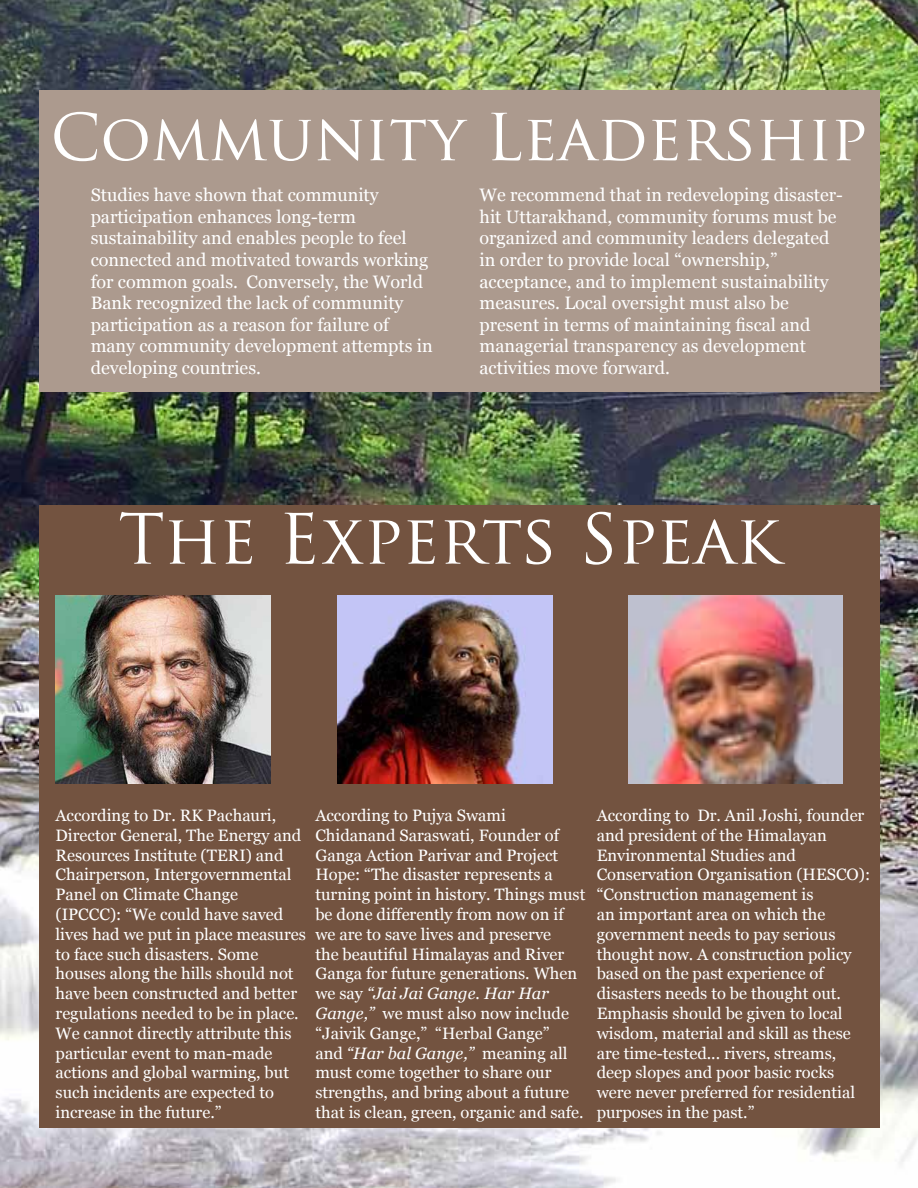
<style>
.page{position:relative;width:918px;height:1188px;background:#fff}
.page>*{position:absolute;margin:0;border:0;box-sizing:border-box;transform-origin:0 0}
.t1{font:67.5px "Trajan Pro";letter-spacing:-.005em;color:#fff}
.t2{font:63px "Trajan Pro";color:#fff}
.t3{font:18px/21.6px "Georgia";color:#fff}
.t4{font:16.5px/19.8px "Georgia";color:#fff}
.s1{font-style:italic}
</style>
<div class="page">
<img style="left:0;top:0;width:918px;height:1188px">
<div style="left:39px;top:505px;width:840px;height:623px;background:#735340"></div>
<div style="left:39px;top:90px;width:840px;height:301px;background:#ac9a8e"></div>
<img style="left:628px;top:596px;width:215px;height:187px">
<img style="left:56px;top:596px;width:214px;height:187px">
<img style="left:338px;top:596px;width:214px;height:187px">
<h2 class="t2" style="left:50px;top:97px;width:819px">Community Leadership</h2>
<p class="t3" style="left:91px;top:184px;width:344px">Studies have shown that community participation enhances long-term sustainability and enables people to feel connected and motivated towards working for common goals. Conversely, the World Bank recognized the lack of community participation as a reason for failure of many community development attempts in developing countries.</p>
<p class="t3" style="left:480px;top:184px;width:365px">We recommend that in redeveloping disaster&shy;hit Uttarakhand, community forums must be organized and community leaders delegated in order to provide local “ownership,” acceptance, and to implement sustainability measures. Local oversight must also be present in terms of maintaining fiscal and managerial transparency as development activities move forward.</p>
<h1 class="t1" style="left:118px;top:496px;width:664px">The Experts Speak</h1>
<p class="t4" style="left:56px;top:806px;width:252px">According to Dr. RK Pachauri,<br>Director General, The Energy and<br>Resources Institute (TERI) and<br>Chairperson, Intergovernmental<br>Panel on Climate Change (IPCCC): “We could have saved lives had we put in place measures to face such disasters. Some houses along the hills should not have been constructed and better regulations needed to be in place.<br>We cannot directly attribute this particular event to man-made actions and global warming, but such incidents are expected to increase in the future.”</p>
<p class="t4" style="left:315px;top:806px;width:272px">According to Pujya Swami<br>Chidanand Saraswati, Founder of<br>Ganga Action Parivar and Project<br>Hope: “The disaster represents a turning point in history. Things must be done differently from now on if we are to save lives and preserve<br>the beautiful Himalayas and River<br>Ganga for future generations. When we say <span class="s1">“Jai Jai Gange. Har Har<br>Gange,”</span> we must also now include “Jaivik Gange,” “Herbal Gange”<br>and <span class="s1">“Har bal Gange,”</span> meaning all must come together to share our strengths, and bring about a future that is clean, green, organic and safe.</p>
<p class="t4" style="left:597px;top:806px;width:275px">According to Dr. Anil Joshi, founder and president of the Himalayan<br>Environmental Studies and<br>Conservation Organisation (HESCO): “Construction management is<br>an important area on which the government needs to pay serious thought now. A construction policy based on the past experience of disasters needs to be thought out.<br>Emphasis should be given to local wisdom, material and skill as these are time-tested... rivers, streams, deep slopes and poor basic rocks were never preferred for residential purposes in the past.”</p>
</div>
